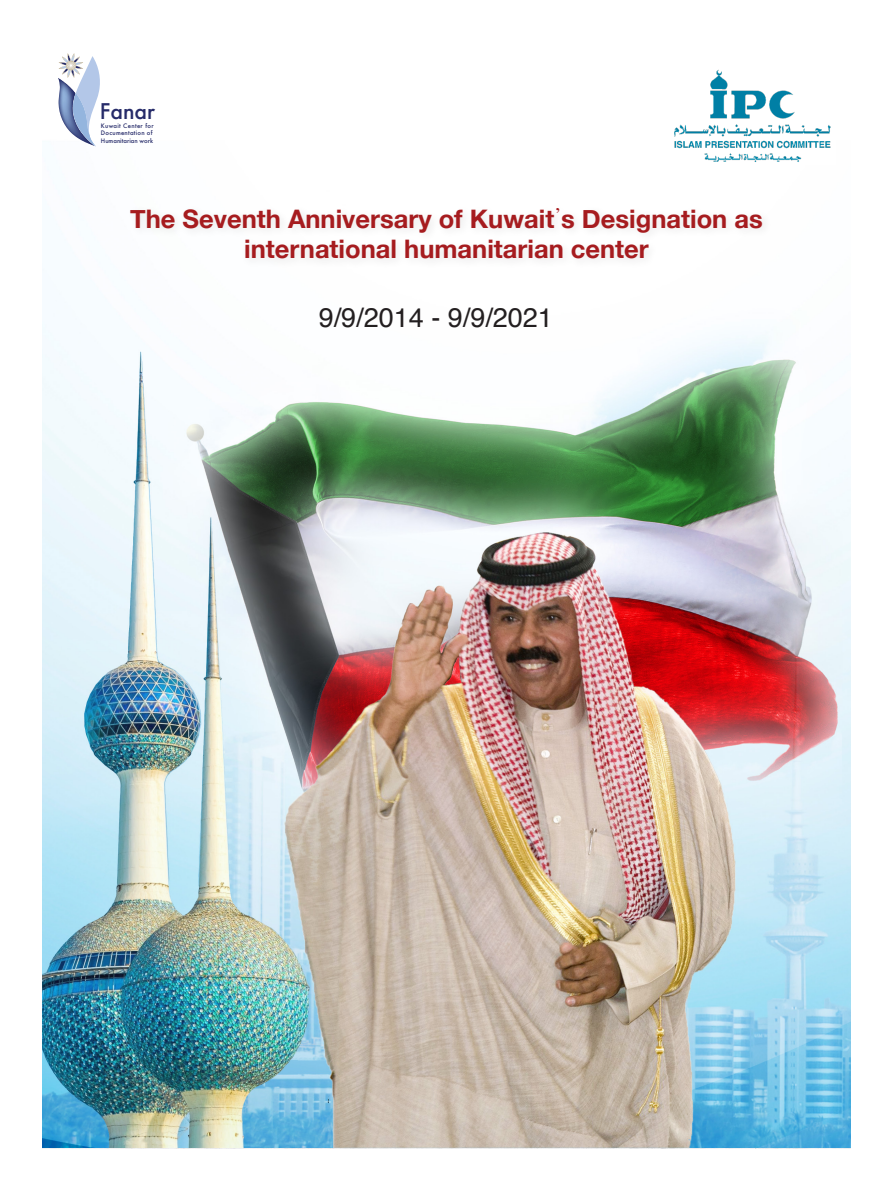
<style>
.page{position:relative;width:893px;height:1191px;background:#fff}
.page>*{position:absolute;margin:0;border:0;box-sizing:border-box;transform-origin:0 0}
.t1{font:27px "Helvetica";color:#231f20}
.t2{font:700 25.5px/30.6px "Helvetica Neue";color:#a61c1f;text-align:center}
.t3{font:500 21px "Futura";color:#262b69}
.t4{font:500 6px/7.2px "Futura";letter-spacing:.04em;color:#262b69}
.s1{font-family:"Times";font-weight:400}
</style>
<div class="page">
<img style="left:43px;top:146px;width:807px;height:1001px">
<div style="left:125px;top:203px;width:647px;height:67px;background:#fcfcfc"></div>
<img style="left:58px;top:78px;width:1px;height:30px">
<svg style="left:59px;top:53px;width:41px;height:93px"></svg>
<img style="left:666px;top:164px;width:154px;height:22px">
<div style="left:359px;top:53px;width:181px;height:111px;background:#fff"></div>
<div style="left:655px;top:53px;width:181px;height:111px;background:#fff"></div>
<img style="left:670px;top:69px;width:166px;height:102px">
<p class="t3" style="left:100px;top:97px;width:57px">Fanar</p>
<p class="t4" style="left:101px;top:122px;width:54px">Kuwait Center for<br>Documentation of<br>Humanitarian work</p>
<p class="t2" style="left:130px;top:204px;width:634px">The Seventh Anniversary of Kuwait s<span class="s1">᾽</span> Designation as international humanitarian center</p>
<p class="t1" style="left:319px;top:297px;width:236px">9/9/2014 - 9/9/2021</p>
</div>
